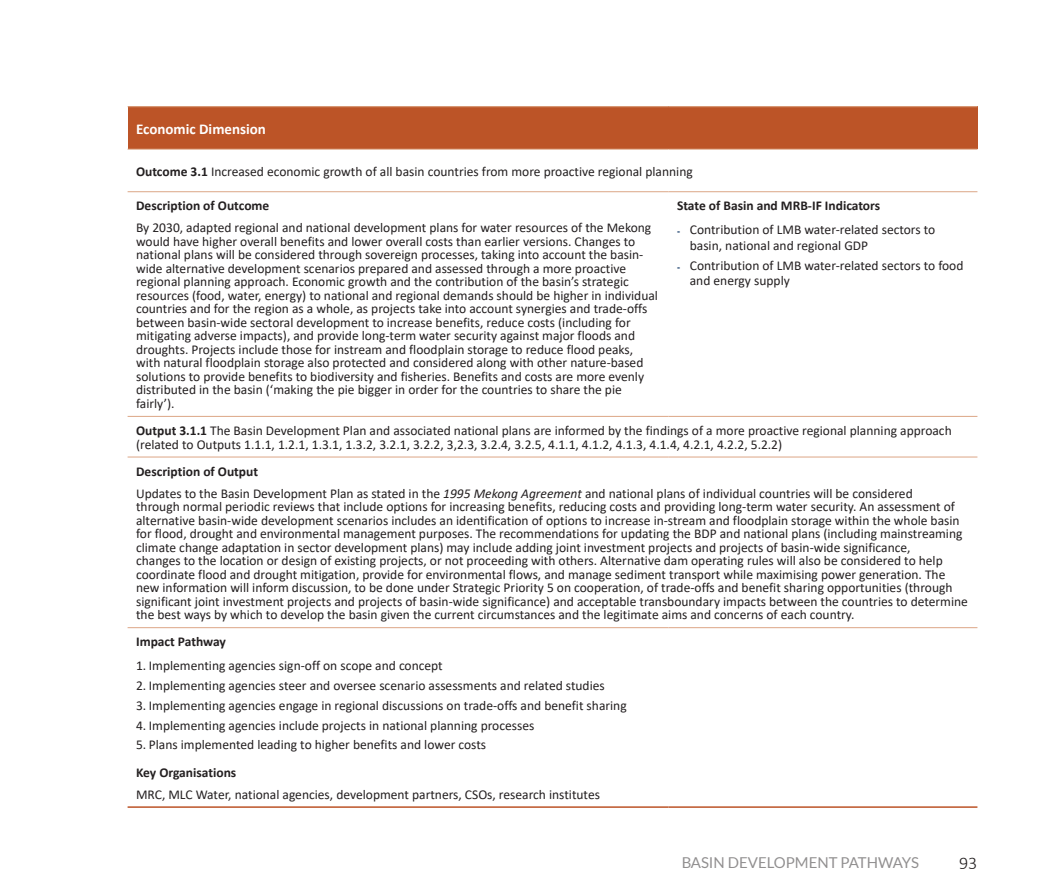
<style>
.page{position:relative;width:1042px;height:893px;background:#fff}
.page>*{position:absolute;margin:0;border:0;box-sizing:border-box;transform-origin:0 0}
.t1{font:300 18px "Calibri";color:#231f20}
.t2{font:15px "Lato";color:#231f20}
.t3{font:700 15px "Calibri";color:#fff}
.t4{font:13.5px/13.5px "Calibri";color:#231f20}
.t5{font:700 13.5px "Calibri";color:#231f20}
.t6{font:900 6px "Wedding Gothic ATF";color:#002b5c}
.s1{font-weight:700}
.s2{font-style:italic}
</style>
<div class="page">
<div style="left:128px;top:107px;width:849px;height:42px;background:#bc5427"></div>
<hr style="left:128px;top:106px;width:540px;height:1px;background:#dca686">
<hr style="left:668px;top:106px;width:309px;height:1px;background:#dca686">
<hr style="left:128px;top:149px;width:540px;height:1px;background:#dca686">
<hr style="left:668px;top:149px;width:309px;height:1px;background:#dca686">
<hr style="left:128px;top:191px;width:540px;height:1px;background:#dca686">
<hr style="left:668px;top:191px;width:309px;height:1px;background:#dca686">
<hr style="left:128px;top:416px;width:540px;height:1px;background:#dca686">
<hr style="left:668px;top:416px;width:309px;height:1px;background:#dca686">
<hr style="left:128px;top:457px;width:540px;height:1px;background:#dca686">
<hr style="left:668px;top:457px;width:309px;height:1px;background:#dca686">
<hr style="left:128px;top:627px;width:540px;height:1px;background:#dca686">
<hr style="left:668px;top:627px;width:309px;height:1px;background:#dca686">
<hr style="left:128px;top:806px;width:540px;height:2px;background:#bc5427">
<hr style="left:668px;top:806px;width:309px;height:2px;background:#bc5427">
<p class="t3" style="left:136px;top:118px;width:131px">Economic Dimension</p>
<p class="t4" style="left:136px;top:164px;width:558px"><span class="s1">Outcome 3.1</span> Increased economic growth of all basin countries from more proactive regional planning</p>
<p class="t5" style="left:136px;top:196px;width:135px">Description of Outcome</p>
<p class="t4" style="left:136px;top:221px;width:523px">By 2030, adapted regional and national development plans for water resources of the Mekong would have higher overall benefits and lower overall costs than earlier versions. Changes to national plans will be considered through sovereign processes, taking into account the basin&shy;wide alternative development scenarios prepared and assessed through a more proactive regional planning approach. Economic growth and the contribution of the basin’s strategic resources (food, water, energy) to national and regional demands should be higher in individual countries and for the region as a whole, as projects take into account synergies and trade-offs between basin-wide sectoral development to increase benefits, reduce costs (including for mitigating adverse impacts), and provide long-term water security against major floods and droughts. Projects include those for instream and floodplain storage to reduce flood peaks, with natural floodplain storage also protected and considered along with other nature-based solutions to provide benefits to biodiversity and fisheries. Benefits and costs are more evenly distributed in the basin (‘making the pie bigger in order for the countries to share the pie fairly’).</p>
<p class="t5" style="left:677px;top:196px;width:205px">State of Basin and MRB-IF Indicators</p>
<p class="t6" style="left:677px;top:228px;width:5px">-</p>
<p class="t4" style="left:690px;top:222px;width:247px;line-height:15.6px">Contribution of LMB water-related sectors to basin, national and regional GDP</p>
<p class="t6" style="left:677px;top:263px;width:5px">-</p>
<p class="t4" style="left:690px;top:257px;width:275px;line-height:15.6px">Contribution of LMB water-related sectors to food and energy supply</p>
<p class="t4" style="left:136px;top:423px;width:817px"><span class="s1">Output 3.1.1</span> The Basin Development Plan and associated national plans are informed by the findings of a more proactive regional planning approach (related to Outputs 1.1.1, 1.2.1, 1.3.1, 1.3.2, 3.2.1, 3.2.2, 3,2.3, 3.2.4, 3.2.5, 4.1.1, 4.1.2, 4.1.3, 4.1.4, 4.2.1, 4.2.2, 5.2.2)</p>
<p class="t4" style="left:136px;top:460px;width:778px;line-height:22px"><span class="s1">Description of Output<br></span>Updates to the Basin Development Plan as stated in the <span class="s2">1995 Mekong Agreement</span> and national plans of individual countries will be considered</p>
<p class="t4" style="left:136px;top:500px;width:833px">through normal periodic reviews that include options for increasing benefits, reducing costs and providing long-term water security. An assessment of alternative basin-wide development scenarios includes an identification of options to increase in-stream and floodplain storage within the whole basin for flood, drought and environmental management purposes. The recommendations for updating the BDP and national plans (including mainstreaming climate change adaptation in sector development plans) may include adding joint investment projects and projects of basin-wide significance,<br>changes to the location or design of existing projects, or not proceeding with others. Alternative dam operating rules will also be considered to help coordinate flood and drought mitigation, provide for environmental flows, and manage sediment transport while maximising power generation. The new information will inform discussion, to be done under Strategic Priority 5 on cooperation, of trade-offs and benefit sharing opportunities (through significant joint investment projects and projects of basin-wide significance) and acceptable transboundary impacts between the countries to determine the best ways by which to develop the basin given the current circumstances and the legitimate aims and concerns of each country.</p>
<p class="t5" style="left:136px;top:632px;width:91px">Impact Pathway</p>
<p class="t4" style="left:136px;top:659px;width:308px">1. Implementing agencies sign-off on scope and concept</p>
<p class="t4" style="left:136px;top:678px;width:470px">2. Implementing agencies steer and oversee scenario assessments and related studies</p>
<p class="t4" style="left:136px;top:698px;width:492px">3. Implementing agencies engage in regional discussions on trade-offs and benefit sharing</p>
<p class="t4" style="left:136px;top:718px;width:400px">4. Implementing agencies include projects in national planning processes</p>
<p class="t4" style="left:136px;top:738px;width:351px">5. Plans implemented leading to higher benefits and lower costs</p>
<p class="t5" style="left:136px;top:763px;width:102px">Key Organisations</p>
<p class="t4" style="left:136px;top:787px;width:465px">MRC, MLC Water, national agencies, development partners, CSOs, research institutes</p>
<p class="t2" style="left:681px;top:854px;width:239px">BASIN DEVELOPMENT PATHWAYS</p>
<h1 class="t1" style="left:959px;top:852px;width:20px">93</h1>
</div>
